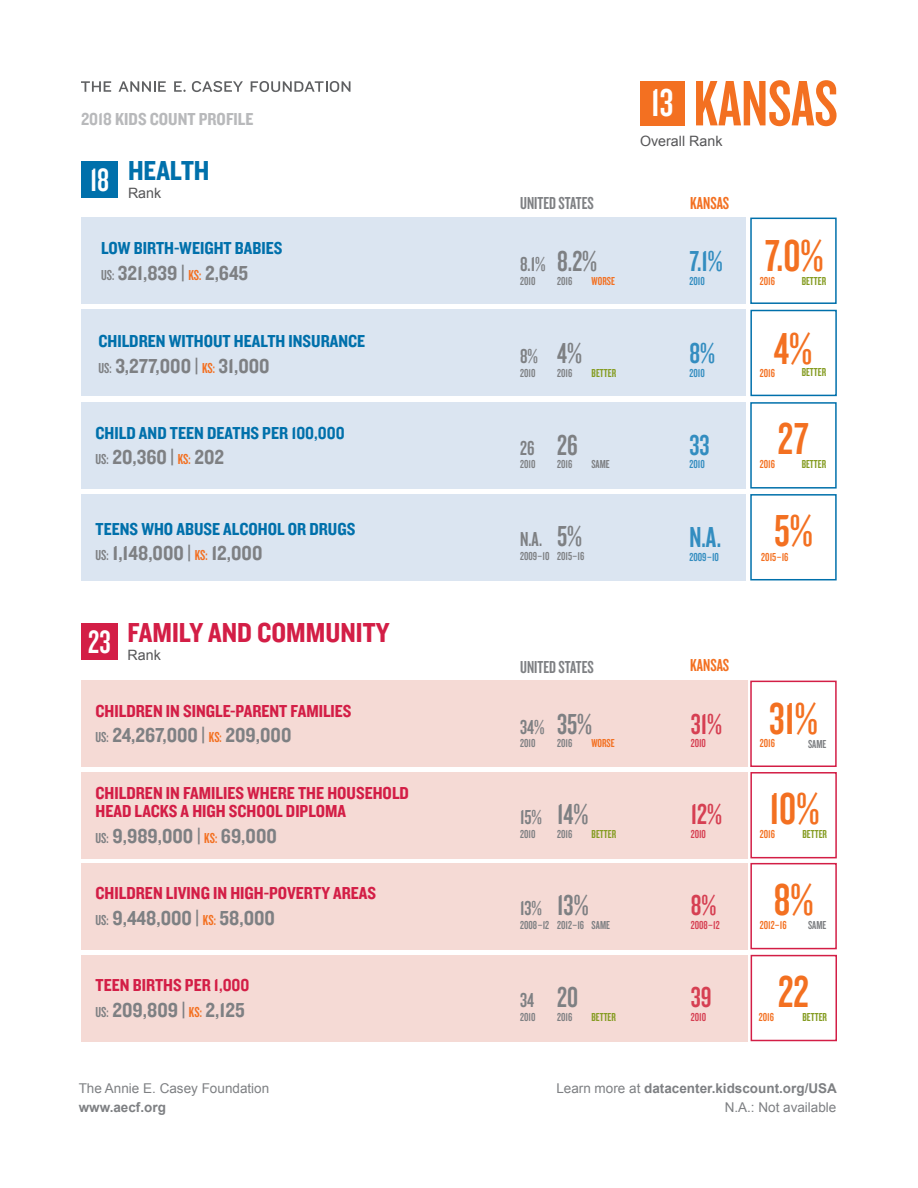
<style>
.page{position:relative;width:918px;height:1188px;background:#fff}
.page>*{position:absolute;margin:0;border:0;box-sizing:border-box;transform-origin:0 0}
.t1{font:66.75px "Knockout HTF48 Featherweight";color:#f37021}
.t2{font:46.5px/91.5px "Knockout HTF48 Featherweight";color:#f37021}
.t3{font:33.75px "Knockout HTF48 Featherweight";color:#fff}
.t4{font:30px "Knockout HTF48 Featherweight";color:#7e8083}
.t5{font:30px "Knockout HTF48 Featherweight";color:#338dc0}
.t6{font:30px "Knockout HTF48 Featherweight";color:#d63f52}
.t7{font:28.5px "Knockout HTF50 Welterweight";color:#d31e46}
.t8{font:28.5px "Knockout HTF50 Welterweight";color:#0070ab}
.t9{font:21px "Knockout HTF50 Welterweight";color:#7e8083}
.t10{font:21px "Knockout HTF48 Featherweight";color:#7e8083}
.t11{font:18px/18px "Knockout HTF50 Welterweight";color:#d31e46}
.t12{font:18px "Knockout HTF50 Welterweight";color:#0070ab}
.t13{font:18px "Knockout HTF48 Featherweight";color:#7e8083}
.t14{font:18px "Knockout HTF50 Welterweight";color:#b8b9bb}
.t15{font:18px "Knockout HTF48 Featherweight";color:#f37021}
.t16{font:14.25px "Arial";color:#555557}
.t17{font:13.5px/19.5px "Arial";color:#7e8083;text-align:right}
.t18{font:700 13.5px "Arial";color:#7e8083}
.t19{font:12px "Knockout HTF48 Featherweight";color:#7e8083}
.t20{font:12px "Knockout HTF48 Featherweight";color:#859c22}
.t21{font:12px "Knockout HTF48 Featherweight";color:#f37021}
.t22{font:12px "Knockout HTF48 Featherweight";color:#338dc0}
.t23{font:12px "Knockout HTF48 Featherweight";color:#d63f52}
.s1{font-family:"Knockout HTF48 Featherweight";font-size:15px}
.s2{font-family:"Knockout HTF48 Featherweight";font-size:15px;color:#f37021}
.s3{font-size:40.5px;color:#fff}
.s4{font-weight:700}
</style>
<div class="page">
<div style="left:750px;top:218px;width:87px;height:86px;border:2px solid #0070ab"></div>
<div style="left:750px;top:681px;width:87px;height:86px;border:2px solid #d31e46"></div>
<div style="left:750px;top:402px;width:87px;height:87px;border:2px solid #0070ab"></div>
<div style="left:750px;top:863px;width:87px;height:86px;border:2px solid #d31e46"></div>
<div style="left:750px;top:494px;width:87px;height:86px;border:2px solid #0070ab"></div>
<div style="left:751px;top:955px;width:86px;height:86px;border:2px solid #d31e46"></div>
<div style="left:750px;top:310px;width:87px;height:86px;border:2px solid #0070ab"></div>
<div style="left:750px;top:772px;width:87px;height:86px;border:2px solid #d31e46"></div>
<div style="left:81px;top:218px;width:665px;height:86px;background:#dbe5f1"></div>
<div style="left:81px;top:402px;width:665px;height:87px;background:#dbe5f1"></div>
<div style="left:81px;top:494px;width:665px;height:86px;background:#dbe5f1"></div>
<div style="left:81px;top:310px;width:665px;height:86px;background:#dbe5f1"></div>
<div style="left:81px;top:681px;width:666px;height:86px;background:#f5dad5"></div>
<div style="left:81px;top:772px;width:666px;height:86px;background:#f5dad5"></div>
<div style="left:81px;top:863px;width:666px;height:86px;background:#f5dad5"></div>
<div style="left:81px;top:955px;width:666px;height:86px;background:#f5dad5"></div>
<div style="left:81px;top:161px;width:37px;height:37px;background:#0070ab"></div>
<div style="left:81px;top:623px;width:37px;height:37px;background:#d31e46"></div>
<svg style="left:81px;top:81px;width:30px;height:11px"></svg>
<svg style="left:119px;top:81px;width:47px;height:11px"></svg>
<svg style="left:174px;top:81px;width:12px;height:11px"></svg>
<svg style="left:192px;top:81px;width:51px;height:11px"></svg>
<svg style="left:251px;top:81px;width:99px;height:11px"></svg>
<div style="left:640px;top:81px;width:44px;height:44px;background:#f37021"></div>
<p class="t14" style="left:81px;top:110px;width:174px">2018 KIDS COUNT PROFILE</p>
<h3 class="t3" style="left:90px;top:162px;width:21px">18</h3>
<h3 class="t8" style="left:128px;top:155px;width:83px">HEALTH</h3>
<p class="t16" style="left:128px;top:183px;width:35px">Rank</p>
<p class="t12" style="left:101px;top:239px;width:183px">LOW BIRTH-WEIGHT BABIES</p>
<p class="t9" style="left:101px;top:262px;width:149px"><span class="s1">US:</span> 321,839 | <span class="s2">KS:</span> 2,645</p>
<p class="t12" style="left:98px;top:332px;width:268px">CHILDREN WITHOUT HEALTH INSURANCE</p>
<p class="t9" style="left:98px;top:355px;width:173px"><span class="s1">US:</span> 3,277,000 | <span class="s2">KS:</span> 31,000</p>
<p class="t12" style="left:96px;top:423px;width:251px">CHILD AND TEEN DEATHS PER 100,000</p>
<p class="t9" style="left:96px;top:446px;width:130px"><span class="s1">US:</span> 20,360 | <span class="s2">KS:</span> 202</p>
<p class="t12" style="left:96px;top:519px;width:261px">TEENS WHO ABUSE ALCOHOL OR DRUGS</p>
<p class="t9" style="left:96px;top:542px;width:168px"><span class="s1">US:</span> 1,148,000 | <span class="s2">KS:</span> 12,000</p>
<h3 class="t3" style="left:88px;top:624px;width:24px">23</h3>
<h3 class="t7" style="left:128px;top:618px;width:264px">FAMILY AND COMMUNITY</h3>
<p class="t16" style="left:128px;top:645px;width:35px">Rank</p>
<p class="t11" style="left:96px;top:703px;width:258px">CHILDREN IN SINGLE-PARENT FAMILIES</p>
<p class="t9" style="left:96px;top:725px;width:197px"><span class="s1">US:</span> 24,267,000 | <span class="s2">KS:</span> 209,000</p>
<p class="t11" style="left:96px;top:785px;width:315px">CHILDREN IN FAMILIES WHERE THE HOUSEHOLD<br>HEAD LACKS A HIGH SCHOOL DIPLOMA</p>
<p class="t9" style="left:96px;top:825px;width:183px"><span class="s1">US:</span> 9,989,000 | <span class="s2">KS:</span> 69,000</p>
<p class="t11" style="left:96px;top:885px;width:282px">CHILDREN LIVING IN HIGH-POVERTY AREAS</p>
<p class="t9" style="left:96px;top:907px;width:181px"><span class="s1">US:</span> 9,448,000 | <span class="s2">KS:</span> 58,000</p>
<p class="t11" style="left:96px;top:977px;width:155px">TEEN BIRTHS PER 1,000</p>
<p class="t9" style="left:96px;top:999px;width:151px"><span class="s1">US:</span> 209,809 | <span class="s2">KS:</span> 2,125</p>
<p class="t17" style="left:79px;top:1078px;width:192px">The Annie E. Casey Foundation</p>
<p class="t18" style="left:79px;top:1099px;width:89px">www.aecf.org</p>
<h1 class="t1" style="left:651px;top:70px;width:188px"><span class="s3">13</span> KANSAS</h1>
<p class="t16" style="left:640px;top:132px;width:84px">Overall Rank</p>
<p class="t13" style="left:520px;top:194px;width:75px">UNITED STATES</p>
<p class="t15" style="left:690px;top:194px;width:40px">KANSAS</p>
<p class="t10" style="left:520px;top:254px;width:27px">8.1%</p>
<p class="t19" style="left:520px;top:275px;width:17px">2010</p>
<h3 class="t4" style="left:557px;top:246px;width:42px">8.2%</h3>
<p class="t19" style="left:557px;top:275px;width:17px">2016</p>
<p class="t21" style="left:592px;top:275px;width:25px">WORSE</p>
<h3 class="t5" style="left:690px;top:246px;width:35px">7.1%</h3>
<p class="t22" style="left:690px;top:275px;width:17px">2010</p>
<h2 class="t2" style="left:765px;top:211px;width:60px">7.0%</h2>
<p class="t21" style="left:760px;top:275px;width:17px">2016</p>
<p class="t20" style="left:802px;top:275px;width:26px">BETTER</p>
<p class="t10" style="left:520px;top:346px;width:19px">8%</p>
<p class="t19" style="left:520px;top:367px;width:17px">2010</p>
<h3 class="t4" style="left:557px;top:338px;width:26px">4%</h3>
<p class="t19" style="left:557px;top:367px;width:17px">2016</p>
<p class="t20" style="left:592px;top:367px;width:26px">BETTER</p>
<h3 class="t5" style="left:690px;top:338px;width:27px">8%</h3>
<p class="t22" style="left:690px;top:367px;width:17px">2010</p>
<h2 class="t2" style="left:774px;top:304px;width:40px">4%</h2>
<p class="t21" style="left:760px;top:367px;width:17px">2016</p>
<p class="t20" style="left:802px;top:366px;width:26px">BETTER</p>
<p class="t10" style="left:520px;top:437px;width:16px">26</p>
<p class="t19" style="left:520px;top:458px;width:17px">2010</p>
<h3 class="t4" style="left:557px;top:430px;width:22px">26</h3>
<p class="t19" style="left:557px;top:458px;width:17px">2016</p>
<p class="t19" style="left:591px;top:458px;width:20px">SAME</p>
<p class="t10" style="left:520px;top:529px;width:24px">N.A.</p>
<p class="t19" style="left:520px;top:550px;width:31px">2009–10</p>
<h3 class="t4" style="left:557px;top:521px;width:26px">5%</h3>
<p class="t19" style="left:557px;top:550px;width:29px">2015–16</p>
<h3 class="t5" style="left:690px;top:430px;width:22px">33</h3>
<p class="t22" style="left:690px;top:458px;width:17px">2010</p>
<h3 class="t5" style="left:690px;top:522px;width:33px">N.A.</h3>
<p class="t22" style="left:690px;top:551px;width:31px">2009–10</p>
<h2 class="t2" style="left:774px;top:394px;width:40px">27<br>5%</h2>
<p class="t21" style="left:760px;top:458px;width:17px">2016</p>
<p class="t20" style="left:802px;top:458px;width:26px">BETTER</p>
<p class="t21" style="left:761px;top:551px;width:29px">2015–16</p>
<p class="t13" style="left:520px;top:658px;width:75px">UNITED STATES</p>
<p class="t10" style="left:520px;top:716px;width:26px">34%</p>
<p class="t19" style="left:520px;top:737px;width:17px">2010</p>
<h3 class="t4" style="left:557px;top:709px;width:37px">35%</h3>
<p class="t19" style="left:557px;top:737px;width:17px">2016</p>
<p class="t21" style="left:591px;top:737px;width:25px">WORSE</p>
<p class="t10" style="left:520px;top:807px;width:23px">15%</p>
<p class="t19" style="left:520px;top:828px;width:17px">2010</p>
<h3 class="t4" style="left:557px;top:799px;width:33px">14%</h3>
<p class="t19" style="left:557px;top:828px;width:17px">2016</p>
<p class="t20" style="left:592px;top:828px;width:26px">BETTER</p>
<p class="t10" style="left:520px;top:898px;width:23px">13%</p>
<p class="t19" style="left:520px;top:919px;width:31px">2008–12</p>
<h3 class="t4" style="left:557px;top:890px;width:33px">13%</h3>
<p class="t19" style="left:557px;top:919px;width:28px">2012–16</p>
<p class="t19" style="left:592px;top:919px;width:20px">SAME</p>
<p class="t10" style="left:520px;top:990px;width:15px">34</p>
<p class="t19" style="left:520px;top:1011px;width:17px">2010</p>
<h3 class="t4" style="left:557px;top:982px;width:22px">20</h3>
<p class="t19" style="left:557px;top:1011px;width:17px">2016</p>
<p class="t20" style="left:591px;top:1011px;width:26px">BETTER</p>
<p class="t15" style="left:690px;top:656px;width:40px">KANSAS</p>
<h3 class="t6" style="left:691px;top:709px;width:33px">31%</h3>
<p class="t23" style="left:691px;top:737px;width:17px">2010</p>
<h3 class="t6" style="left:691px;top:799px;width:33px">12%</h3>
<p class="t23" style="left:691px;top:828px;width:17px">2010</p>
<h3 class="t6" style="left:691px;top:890px;width:27px">8%</h3>
<p class="t23" style="left:691px;top:919px;width:31px">2008–12</p>
<h3 class="t6" style="left:691px;top:982px;width:22px">39</h3>
<p class="t23" style="left:691px;top:1011px;width:17px">2010</p>
<h2 class="t2" style="left:769px;top:673px;width:50px">31%</h2>
<p class="t21" style="left:760px;top:737px;width:17px">2016</p>
<p class="t19" style="left:808px;top:738px;width:20px">SAME</p>
<h2 class="t2" style="left:769px;top:763px;width:52px">10%</h2>
<p class="t21" style="left:760px;top:828px;width:17px">2016</p>
<p class="t20" style="left:803px;top:828px;width:26px">BETTER</p>
<h2 class="t2" style="left:774px;top:854px;width:41px">8%</h2>
<p class="t21" style="left:760px;top:919px;width:28px">2012–16</p>
<p class="t19" style="left:808px;top:919px;width:20px">SAME</p>
<h2 class="t2" style="left:778px;top:947px;width:32px">22</h2>
<p class="t21" style="left:759px;top:1011px;width:17px">2016</p>
<p class="t20" style="left:803px;top:1011px;width:26px">BETTER</p>
<p class="t17" style="left:556px;top:1078px;width:282px">Learn more at <span class="s4">datacenter.kidscount.org/USA<br></span>N.A.: Not available</p>
</div>
